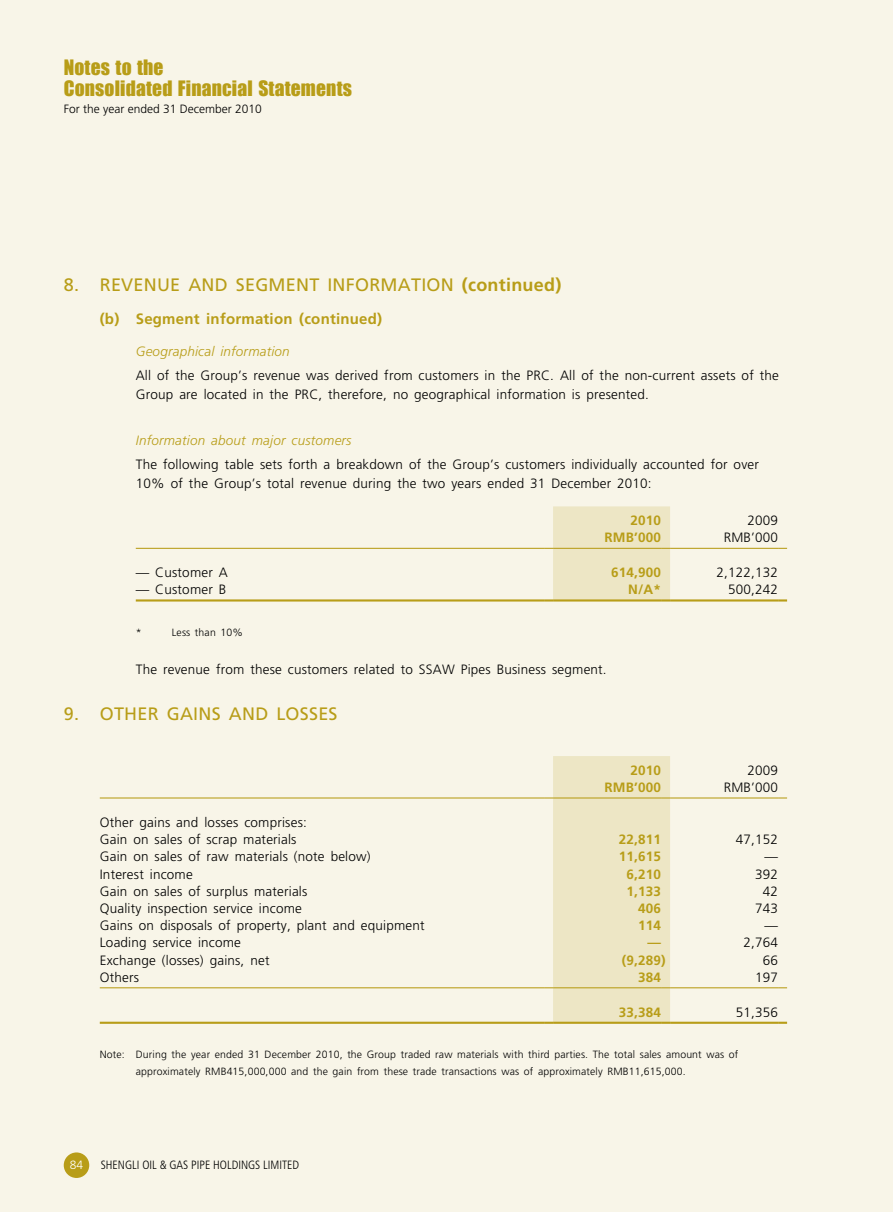
<style>
.page{position:relative;width:893px;height:1212px;background:#f8f5e8}
.page>*{position:absolute;margin:0;border:0;box-sizing:border-box;transform-origin:0 0}
.t1{font:19.5px/21px "Impact";letter-spacing:.01em;color:#b89d18}
.t2{font:18px "Frutiger LT Std";letter-spacing:.015em;color:#b89d18}
.t3{font:700 15px "Frutiger LT Std";letter-spacing:.015em;color:#b89d18}
.t4{font:300 13.5px/19.5px "Frutiger LT Std";letter-spacing:.015em;color:#000}
.t5{font:700 13.5px "Frutiger LT Std";letter-spacing:.015em;color:#b89d18}
.t6{font:italic 300 13.5px "Frutiger LT Std";letter-spacing:.015em;color:#b89d18}
.t7{font:300 condensed 12px "Frutiger LT Std";color:#000}
.t8{font:300 12px "Frutiger LT Std";color:#000}
.t9{font:300 12px "Frutiger LT Std";color:#fff}
.t10{font:300 10.5px/16.5px "Frutiger LT Std";letter-spacing:.015em;color:#000}
.s1{font-weight:700}
</style>
<div class="page">
<div style="left:64px;top:1152px;width:25px;height:26px;background:#b89d18;border-radius:50%"></div>
<hr style="left:136px;top:548px;width:408px;height:1px;background:#b89d18">
<hr style="left:670px;top:548px;width:108px;height:1px;background:#b89d18">
<hr style="left:136px;top:599px;width:408px;height:2px;background:#b89d18">
<svg style="left:544px;top:506px;width:126px;height:95px;background:#ece5c3"></svg>
<hr style="left:670px;top:599px;width:108px;height:2px;background:#b89d18">
<svg style="left:778px;top:599px;width:9px;height:2px"></svg>
<hr style="left:100px;top:797px;width:444px;height:1px;background:#b89d18">
<hr style="left:670px;top:797px;width:108px;height:1px;background:#b89d18">
<hr style="left:100px;top:987px;width:444px;height:1px;background:#b89d18">
<hr style="left:670px;top:987px;width:108px;height:1px;background:#b89d18">
<hr style="left:100px;top:1022px;width:444px;height:2px;background:#b89d18">
<svg style="left:544px;top:756px;width:126px;height:268px;background:#ede6c5"></svg>
<hr style="left:670px;top:1022px;width:108px;height:2px;background:#b89d18">
<svg style="left:778px;top:1022px;width:9px;height:2px"></svg>
<h1 class="t1" style="left:64px;top:56px;width:290px">Notes to the<br>Consolidated Financial Statements</h1>
<p class="t8" style="left:64px;top:102px;width:200px">For the year ended 31 December 2010</p>
<h2 class="t2" style="left:64px;top:274px;width:499px">8. REVENUE AND SEGMENT INFORMATION <span class="s1">(continued)</span></h2>
<p class="t3" style="left:100px;top:310px;width:284px">(b) Segment information (continued)</p>
<p class="t6" style="left:136px;top:343px;width:155px">Geographical information</p>
<p class="t4" style="left:136px;top:365px;width:645px">All of the Group’s revenue was derived from customers in the PRC. All of the non-current assets of the<br>Group are located in the PRC, therefore, no geographical information is presented.</p>
<p class="t6" style="left:136px;top:433px;width:217px">Information about major customers</p>
<p class="t4" style="left:136px;top:455px;width:625px">The following table sets forth a breakdown of the Group’s customers individually accounted for over<br>10% of the Group’s total revenue during the two years ended 31 December 2010:</p>
<p class="t5" style="left:630px;top:512px;width:32px">2010</p>
<p class="t4" style="left:747px;top:511px;width:32px">2009</p>
<p class="t5" style="left:604px;top:530px;width:58px">RMB’000</p>
<p class="t4" style="left:724px;top:528px;width:56px">RMB’000</p>
<p class="t4" style="left:136px;top:563px;width:94px">— Customer A</p>
<p class="t5" style="left:611px;top:565px;width:51px">614,900</p>
<p class="t4" style="left:716px;top:563px;width:63px">2,122,132</p>
<p class="t4" style="left:136px;top:580px;width:92px">— Customer B</p>
<p class="t5" style="left:628px;top:582px;width:34px">N/A*</p>
<p class="t4" style="left:728px;top:580px;width:51px">500,242</p>
<p class="t10" style="left:136px;top:624px;width:7px">*</p>
<p class="t10" style="left:172px;top:624px;width:73px">Less than 10%</p>
<p class="t4" style="left:136px;top:659px;width:472px">The revenue from these customers related to SSAW Pipes Business segment.</p>
<h2 class="t2" style="left:64px;top:703px;width:275px">9. OTHER GAINS AND LOSSES</h2>
<p class="t4" style="left:100px;top:814px;width:209px;line-height:17.2px">Other gains and losses comprises:<br>Gain on sales of scrap materials</p>
<p class="t5" style="left:630px;top:762px;width:32px">2010</p>
<p class="t4" style="left:747px;top:760px;width:32px">2009</p>
<p class="t5" style="left:604px;top:779px;width:58px">RMB’000</p>
<p class="t4" style="left:724px;top:778px;width:56px">RMB’000</p>
<p class="t5" style="left:619px;top:831px;width:44px">22,811</p>
<p class="t4" style="left:736px;top:830px;width:44px">47,152</p>
<p class="t4" style="left:100px;top:847px;width:272px">Gain on sales of raw materials (note below)</p>
<p class="t5" style="left:619px;top:849px;width:44px">11,615</p>
<p class="t4" style="left:765px;top:847px;width:15px">—</p>
<p class="t4" style="left:100px;top:864px;width:95px">Interest income</p>
<p class="t5" style="left:627px;top:866px;width:36px">6,210</p>
<p class="t4" style="left:755px;top:864px;width:24px">392</p>
<p class="t4" style="left:100px;top:881px;width:209px">Gain on sales of surplus materials</p>
<p class="t5" style="left:627px;top:883px;width:36px">1,133</p>
<p class="t4" style="left:763px;top:881px;width:17px">42</p>
<p class="t4" style="left:100px;top:899px;width:204px">Quality inspection service income</p>
<p class="t5" style="left:638px;top:900px;width:24px">406</p>
<p class="t4" style="left:755px;top:899px;width:24px">743</p>
<p class="t4" style="left:100px;top:916px;width:326px">Gains on disposals of property, plant and equipment</p>
<p class="t5" style="left:638px;top:917px;width:24px">114</p>
<p class="t4" style="left:765px;top:916px;width:15px">—</p>
<p class="t4" style="left:100px;top:933px;width:143px">Loading service income</p>
<p class="t5" style="left:648px;top:935px;width:15px">—</p>
<p class="t4" style="left:744px;top:933px;width:36px">2,764</p>
<p class="t4" style="left:100px;top:950px;width:171px">Exchange (losses) gains, net</p>
<p class="t5" style="left:622px;top:952px;width:45px">(9,289)</p>
<p class="t4" style="left:763px;top:950px;width:17px">66</p>
<p class="t4" style="left:100px;top:967px;width:41px">Others</p>
<p class="t5" style="left:638px;top:969px;width:24px">384</p>
<p class="t4" style="left:755px;top:967px;width:24px">197</p>
<p class="t5" style="left:619px;top:1004px;width:44px">33,384</p>
<p class="t4" style="left:736px;top:1002px;width:44px">51,356</p>
<p class="t10" style="left:136px;top:1046px;width:604px;text-indent:-36px">Note: During the year ended 31 December 2010, the Group traded raw materials with third parties. The total sales amount was of approximately RMB415,000,000 and the gain from these trade transactions was of approximately RMB11,615,000.</p>
<p class="t9" style="left:70px;top:1158px;width:15px">84</p>
<p class="t7" style="left:101px;top:1158px;width:200px">SHENGLI OIL &amp; GAS PIPE HOLDINGS LIMITED</p>
</div>
